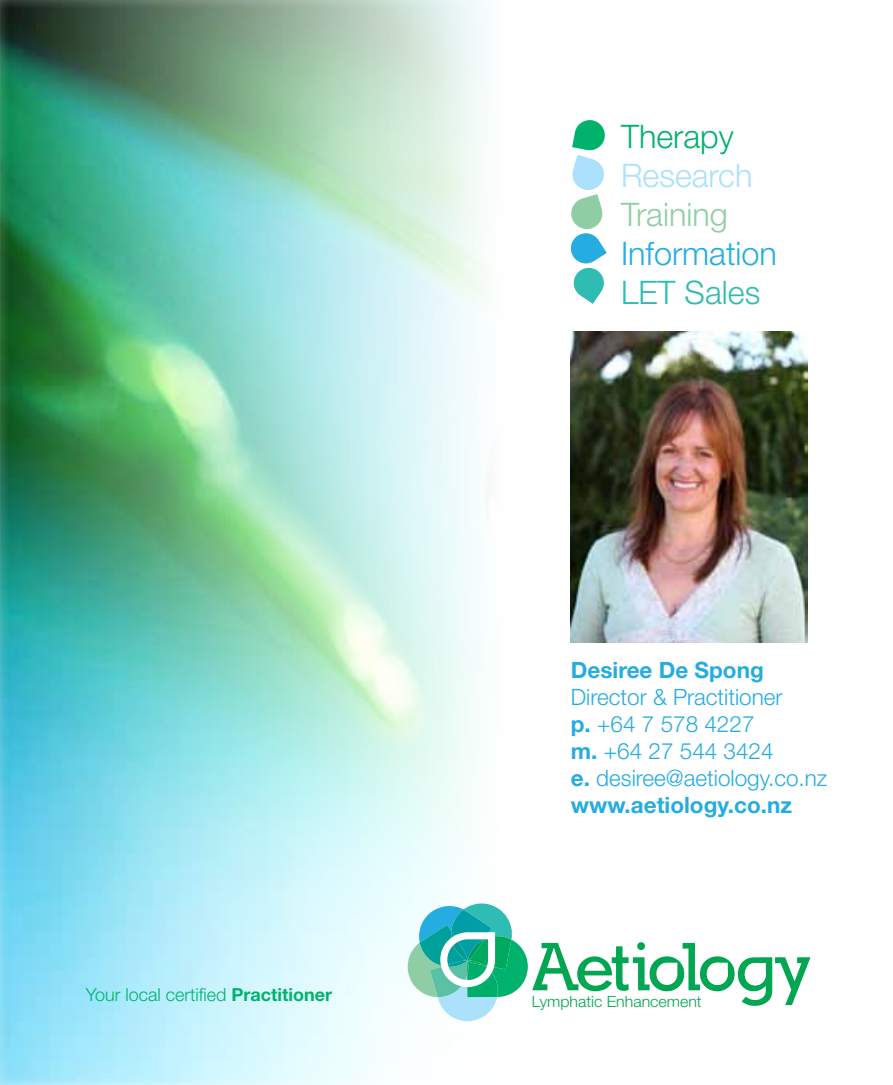
<style>
.page{position:relative;width:893px;height:1085px;background:#fff}
.page>*{position:absolute;margin:0;border:0;box-sizing:border-box;transform-origin:0 0}
.t1{font:300 32.4px "Helvetica Neue";color:#25ace1}
.t2{font:300 32.4px "Helvetica Neue";color:#abe1fa}
.t3{font:300 32.4px "Helvetica Neue";color:#8fcea5}
.t4{font:300 32.4px "Helvetica Neue";color:#2fbcb2}
.t5{font:300 32.4px "Helvetica Neue";color:#00b26b}
.t6{font:300 22.5px/27px "Helvetica Neue";color:#25ace1}
.t7{font:700 22.5px "Helvetica Neue";color:#25ace1}
.t8{font:300 18px "Helvetica Neue";color:#00b26b}
.t9{font:300 15.53px "Helvetica Neue";color:#00a651}
.s1{font-weight:700}
</style>
<div class="page">
<div style="left:0;top:0;width:893px;height:1084px;background:#fff;opacity:.5"></div>
<svg style="left:569px;top:120px;width:38px;height:184px"></svg>
<div style="left:556px;top:317px;width:266px;height:339px;background:#fff"></div>
<img style="left:571px;top:332px;width:236px;height:310px">
<svg style="left:404px;top:903px;width:406px;height:117px"></svg>
<p class="t8" style="left:86px;top:983px;width:248px">Your local certified <span class="s1">Practitioner</span></p>
<h1 class="t5" style="left:621px;top:116px;width:114px">Therapy</h1>
<h1 class="t2" style="left:621px;top:155px;width:133px">Research</h1>
<h1 class="t3" style="left:621px;top:194px;width:108px">Training</h1>
<h1 class="t1" style="left:621px;top:233px;width:158px">Information</h1>
<h1 class="t4" style="left:621px;top:272px;width:141px">LET Sales</h1>
<p class="t7" style="left:571px;top:656px;width:194px">Desiree De Spong</p>
<p class="t6" style="left:571px;top:683px;width:258px">Director &amp; Practitioner<br><span class="s1">p.</span> +64 7 578 4227<br><span class="s1">m.</span> +64 27 544 3424<br><span class="s1">e.</span> desiree@aetiology.co.nz <span class="s1">www.aetiology.co.nz</span></p>
<p class="t9" style="left:532px;top:991px;width:171px">Lymphatic Enhancement</p>
</div>
